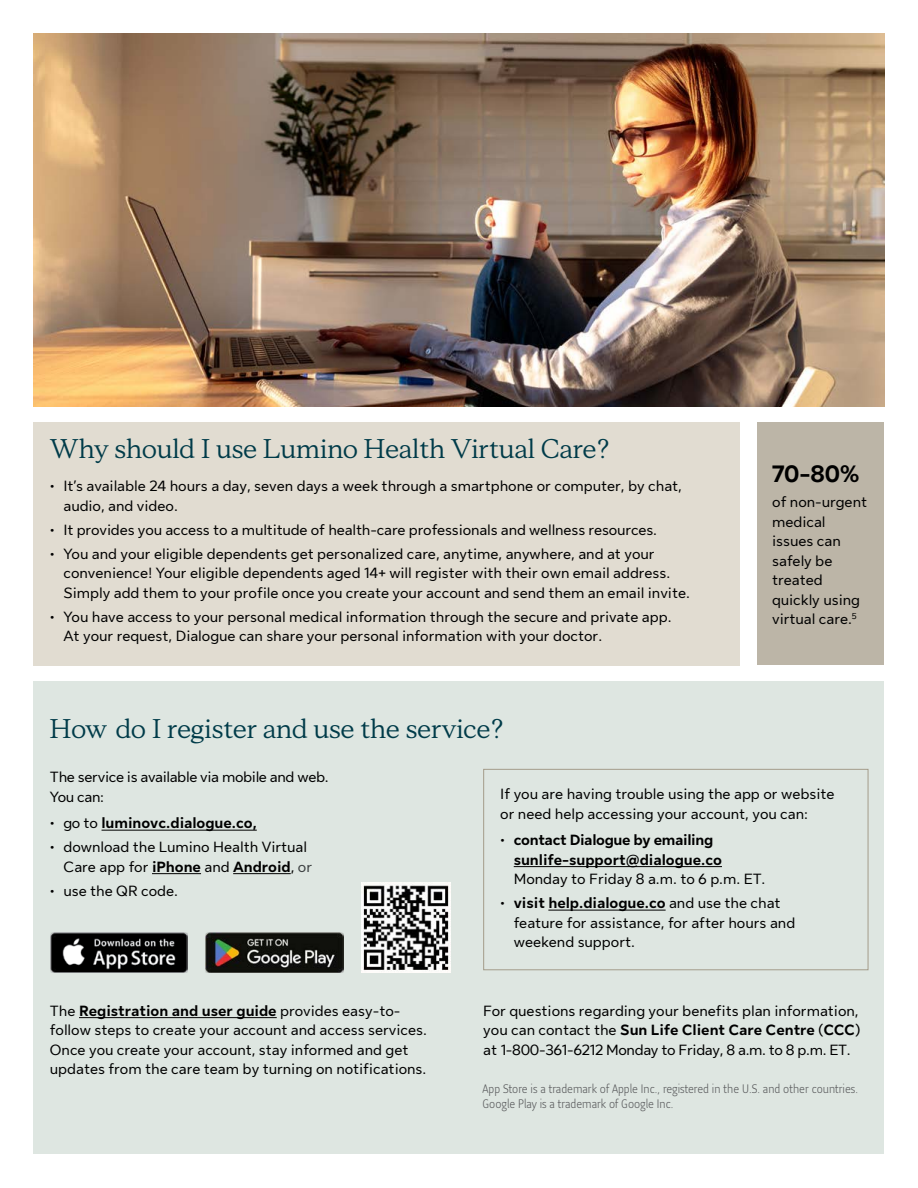
<style>
.page{position:relative;width:918px;height:1188px;background:#fff}
.page>*{position:absolute;margin:0;border:0;box-sizing:border-box;transform-origin:0 0}
.P_-_Subhead_1{font:27px "Sun Life New Display";color:#003b49}
.P_-_Body_Bold{font:700 24px "Sun Life New Text";color:#000}
.P_-_Body{font:15px/19.5px "Sun Life New Text";color:#000}
.t1{font:700 15px/19.5px "Sun Life New Text";letter-spacing:-.02em;color:#000}
.P_-_Body-2{font:15px/19.5px "Sun Life New Text";letter-spacing:-.02em;color:#000}
.t2{font:700 15px "Sun Life New Text";color:#000}
.P_-_Disclosure{font:300 12px/15px "Sun Life Sans Condensed";color:#58595b}
.s1{font-weight:400}
.s2{font-weight:700}
.s3{color:#3d4142}
</style>
<div class="page">
<div style="left:34px;top:681px;width:850px;height:473px;background:#dee6e1"></div>
<div style="left:757px;top:423px;width:127px;height:242px;background:#bcb5a7"></div>
<img style="left:34px;top:34px;width:850px;height:372px">
<div style="left:34px;top:422px;width:706px;height:243px;background:#e1dcd1"></div>
<hr style="left:102px;top:830px;width:155px;height:1px;background:#000">
<hr style="left:152px;top:873px;width:49px;height:1px;background:#000">
<hr style="left:233px;top:873px;width:58px;height:1px;background:#000">
<img style="left:50px;top:932px;width:138px;height:41px">
<img style="left:206px;top:932px;width:138px;height:41px">
<img style="left:362px;top:882px;width:89px;height:91px">
<hr style="left:79px;top:1017px;width:198px;height:1px;background:#000">
<hr style="left:514px;top:866px;width:208px;height:1px;background:#000">
<hr style="left:548px;top:910px;width:118px;height:1px;background:#000">
<div style="left:483px;top:769px;width:385px;height:201px;border:1px solid #a49c8a"></div>
<p class="P_-_Subhead_1" style="left:50px;top:430px;width:562px">Why should I use Lumino Health Virtual Care?</p>
<p class="P_-_Body" style="left:63px;top:475px;width:620px;text-indent:-14px">• It’s available 24 hours a day, seven days a week through a smartphone or computer, by chat, audio, and video.</p>
<p class="P_-_Body" style="left:50px;top:519px;width:609px">• It provides you access to a multitude of health-care professionals and wellness resources.</p>
<p class="P_-_Body" style="left:63px;top:543px;width:628px;text-indent:-14px">• You and your eligible dependents get personalized care, anytime, anywhere, and at your convenience! Your eligible dependents aged 14+ will register with their own email address.<br>Simply add them to your profile once you create your account and send them an email invite.</p>
<p class="P_-_Body" style="left:63px;top:606px;width:610px;text-indent:-14px">• You have access to your personal medical information through the secure and private app.<br>At your request, Dialogue can share your personal information with your doctor.</p>
<p class="P_-_Body_Bold" style="left:772px;top:457px;width:89px">70-80%</p>
<p class="P_-_Body" style="left:772px;top:491px;width:96px">of non-urgent medical issues can safely be treated quickly using virtual care.<sup>5</sup></p>
<p class="P_-_Subhead_1" style="left:50px;top:710px;width:456px">How do I register and use the service?</p>
<p class="P_-_Body-2" style="left:50px;top:767px;width:280px">The service is available via mobile and web.<br>You can:</p>
<p class="t2" style="left:50px;top:813px;width:208px"><span class="s1">• go to</span> luminovc.dialogue.co,</p>
<p class="P_-_Body" style="left:63px;top:836px;width:250px;text-indent:-14px">• download the Lumino Health Virtual<br>Care app for <span class="s2">iPhone</span> and <span class="s2">Android</span>, <span class="s3">or</span></p>
<p class="P_-_Body" style="left:50px;top:880px;width:130px">• use the QR code.</p>
<p class="P_-_Body" style="left:500px;top:784px;width:336px">If you are having trouble using the app or website or need help accessing your account, you can:</p>
<p class="t1" style="left:514px;top:829px;width:253px;text-indent:-14px"><span class="s1">•</span> contact Dialogue by emailing sunlife-support@dialogue.co<br><span class="s1">Monday to Friday 8 a.m. to 6 p.m. ET.</span></p>
<p class="P_-_Body" style="left:514px;top:892px;width:283px;text-indent:-14px">• <span class="s2">visit help.dialogue.co</span> and use the chat feature for assistance, for after hours and weekend support.</p>
<p class="P_-_Body" style="left:50px;top:1000px;width:379px">The <span class="s2">Registration and user guide</span> provides easy-to&shy;follow steps to create your account and access services.<br>Once you create your account, stay informed and get updates from the care team by turning on notifications.</p>
<p class="P_-_Body" style="left:483px;top:1000px;width:378px;text-align:justify">For questions regarding your benefits plan information, you can contact the <span class="s2">Sun Life Client Care Centre (CCC) </span>at 1-800-361-6212 Monday to Friday, 8 a.m. to 8 p.m. ET.</p>
<p class="P_-_Disclosure" style="left:483px;top:1081px;width:377px">App Store is a trademark of Apple Inc., registered in the U.S. and other countries.<br>Google Play is a trademark of Google Inc.</p>
</div>
